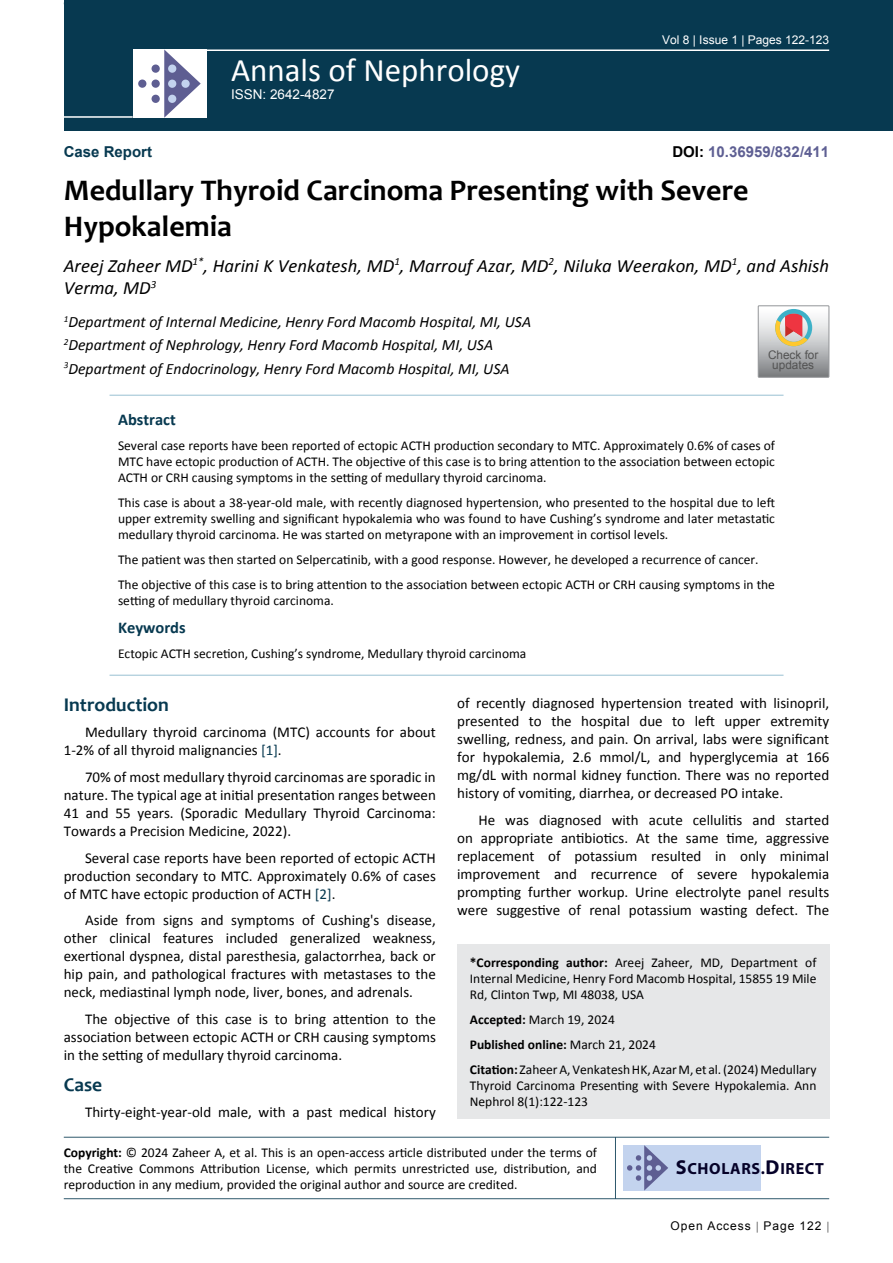
<style>
.page{position:relative;width:893px;height:1263px;background:#fff}
.page>*{position:absolute;margin:0;border:0;box-sizing:border-box;transform-origin:0 0}
.t1{font:33px "Calibri";color:#fff}
.t2{font:700 30px/36px "Candara";color:#000}
.t3{font:700 19.5px "Candara";color:#073950}
.t4{font:italic 18.75px/22.5px "Calibri";color:#000}
.t5{font:700 16.5px "Calibri";color:#073950}
.t6{font:700 16.2px "Myriad Pro";letter-spacing:.04em;color:#050128}
.t7{font:italic 15.75px/23.1px "Calibri";color:#000}
.t8{font:15px/18px "Calibri";color:#000;text-align:justify}
.t9{font:700 15px "Arial";color:#5e5f93}
.t10{font:700 15px "Arial";color:#073950}
.t11{font:13.5px/16.2px "Calibri";color:#000;text-align:justify}
.t12{font:13.5px "Arial";color:#fff}
.t13{font:12px "Arial";color:#fff}
.t14{font:12px "Arial";letter-spacing:.08em;color:#000}
.t15{font:11.85px/10.2px "Arial";color:#535353;text-align:center}
.s1{color:#000}
.s2{color:#073950}
.s3{font-weight:700}
.s4{font-size:20.25px}
</style>
<div class="page">
<div style="left:64px;top:0;width:829px;height:131px;background:#073950"></div>
<div style="left:457px;top:944px;width:372px;height:175px;background:#e6e7e8"></div>
<hr style="left:64px;top:1137px;width:765px;height:1px;background:#073950">
<hr style="left:64px;top:1198px;width:765px;height:1px;background:#073950">
<hr style="left:615px;top:1137px;width:1px;height:62px;background:#073950">
<hr style="left:204px;top:49px;width:625px;height:2px;background:#fff">
<hr style="left:64px;top:116px;width:69px;height:2px;background:#fff">
<div style="left:133px;top:49px;width:74px;height:69px;background:#fff"></div>
<svg style="left:164px;top:49px;width:37px;height:69px"></svg>
<div style="left:152px;top:65px;width:8px;height:8px;background:#5e5e92;border-radius:50%"></div>
<div style="left:138px;top:80px;width:8px;height:8px;background:#5e5e92;border-radius:50%"></div>
<div style="left:152px;top:80px;width:8px;height:8px;background:#5e5e92;border-radius:50%"></div>
<div style="left:168px;top:80px;width:8px;height:8px;background:#c3d3ee;border-radius:50%"></div>
<div style="left:181px;top:80px;width:9px;height:8px;background:#c3d3ee;border-radius:50%"></div>
<div style="left:168px;top:95px;width:8px;height:8px;background:#c3d3ee;border-radius:50%"></div>
<div style="left:168px;top:65px;width:8px;height:8px;background:#c3d3ee;border-radius:50%"></div>
<div style="left:152px;top:95px;width:8px;height:8px;background:#5e5e92;border-radius:50%"></div>
<div style="left:623px;top:1145px;width:138px;height:45px;background:#c3d3ee"></div>
<svg style="left:627px;top:1145px;width:41px;height:45px"></svg>
<hr style="left:110px;top:395px;width:673px;height:1px;background:#98c0d2">
<hr style="left:110px;top:675px;width:673px;height:1px;background:#98c0d2">
<div style="left:758px;top:305px;width:71px;height:73px;border:1px solid #939598"></div>
<svg style="left:758px;top:306px;width:71px;height:71px;background:#bdb6b3"></svg>
<h1 class="t1" style="left:231px;top:49px;width:291px">Annals of Nephrology</h1>
<p class="t12" style="left:231px;top:86px;width:105px">ISSN: 2642-4827</p>
<p class="t13" style="left:662px;top:32px;width:169px">Vol 8 | Issue 1 | Pages 122-123</p>
<p class="t10" style="left:64px;top:142px;width:90px">Case Report</p>
<p class="t9" style="left:672px;top:142px;width:158px"><span class="s1">DOI:</span> 10.36959/832/411</p>
<h2 class="t2" style="left:64px;top:172px;width:686px">Medullary Thyroid Carcinoma Presenting with Severe<br>Hypokalemia</h2>
<p class="t4" style="left:64px;top:253px;width:767px">Areej Zaheer MD<sup>1*</sup>, Harini K Venkatesh, MD<sup>1</sup>, Marrouf Azar, MD<sup>2</sup>, Niluka Weerakon, MD<sup>1</sup>, and Ashish<br>Verma, MD<sup>3</sup></p>
<p class="t7" style="left:64px;top:310px;width:469px"><sup>1</sup>Department of Internal Medicine, Henry Ford Macomb Hospital, MI, USA<br><sup>2</sup>Department of Nephrology, Henry Ford Macomb Hospital, MI, USA<br><sup>3</sup>Department of Endocrinology, Henry Ford Macomb Hospital, MI, USA</p>
<p class="t15" style="left:768px;top:350px;width:52px">Check for updates</p>
<p class="t5" style="left:118px;top:409px;width:59px">Abstract</p>
<p class="t11" style="left:118px;top:437px;width:658px">Several case reports have been reported of ectopic ACTH production secondary to MTC. Approximately 0.6% of cases of MTC have ectopic production of ACTH. The objective of this case is to bring attention to the association between ectopic ACTH or CRH causing symptoms in the setting of medullary thyroid carcinoma.</p>
<p class="t11" style="left:118px;top:494px;width:658px">This case is about a 38-year-old male, with recently diagnosed hypertension, who presented to the hospital due to left upper extremity swelling and significant hypokalemia who was found to have Cushing’s syndrome and later metastatic medullary thyroid carcinoma. He was started on metyrapone with an improvement in cortisol levels.</p>
<p class="t11" style="left:118px;top:547px;width:658px;line-height:24.8px">The patient was then started on Selpercatinib, with a good response. However, he developed a recurrence of cancer.<br>The objective of this case is to bring attention to the association between ectopic ACTH or CRH causing symptoms in the</p>
<p class="t11" style="left:118px;top:592px;width:217px">setting of medullary thyroid carcinoma.</p>
<p class="t5" style="left:118px;top:617px;width:69px">Keywords</p>
<p class="t11" style="left:118px;top:645px;width:410px">Ectopic ACTH secretion, Cushing’s syndrome, Medullary thyroid carcinoma</p>
<h3 class="t3" style="left:64px;top:692px;width:107px">Introduction</h3>
<p class="t8" style="left:64px;top:723px;width:374px;text-indent:21px">Medullary thyroid carcinoma (MTC) accounts for about<br>1-2% of all thyroid malignancies <span class="s2">[1]</span>.</p>
<p class="t8" style="left:64px;top:768px;width:374px;text-indent:21px">70% of most medullary thyroid carcinomas are sporadic in nature. The typical age at initial presentation ranges between 41 and 55 years. (Sporadic Medullary Thyroid Carcinoma:<br>Towards a Precision Medicine, 2022).</p>
<p class="t8" style="left:64px;top:848px;width:374px;text-indent:21px">Several case reports have been reported of ectopic ACTH production secondary to MTC. Approximately 0.6% of cases of MTC have ectopic production of ACTH <span class="s2">[2]</span>.</p>
<p class="t8" style="left:64px;top:911px;width:374px;text-indent:21px">Aside from signs and symptoms of Cushing's disease, other clinical features included generalized weakness, exertional dyspnea, distal paresthesia, galactorrhea, back or hip pain, and pathological fractures with metastases to the neck, mediastinal lymph node, liver, bones, and adrenals.</p>
<p class="t8" style="left:64px;top:1009px;width:374px;text-indent:21px">The objective of this case is to bring attention to the association between ectopic ACTH or CRH causing symptoms in the setting of medullary thyroid carcinoma.</p>
<h3 class="t3" style="left:64px;top:1072px;width:40px">Case</h3>
<p class="t8" style="left:85px;top:1103px;width:352px">Thirty-eight-year-old male, with a past medical history</p>
<p class="t8" style="left:457px;top:694px;width:374px">of recently diagnosed hypertension treated with lisinopril, presented to the hospital due to left upper extremity swelling, redness, and pain. On arrival, labs were significant for hypokalemia, 2.6 mmol/L, and hyperglycemia at 166 mg/dL with normal kidney function. There was no reported history of vomiting, diarrhea, or decreased PO intake.</p>
<p class="t8" style="left:457px;top:811px;width:374px;text-indent:21px">He was diagnosed with acute cellulitis and started on appropriate antibiotics. At the same time, aggressive replacement of potassium resulted in only minimal improvement and recurrence of severe hypokalemia prompting further workup. Urine electrolyte panel results were suggestive of renal potassium wasting defect. The</p>
<p class="t11" style="left:470px;top:954px;width:348px"><span class="s3">*Corresponding author:</span> Areej Zaheer, MD, Department of Internal Medicine, Henry Ford Macomb Hospital, 15855 19 Mile Rd, Clinton Twp, MI 48038, USA</p>
<p class="t11" style="left:470px;top:1007px;width:348px;line-height:24.8px;text-align:left"><span class="s3">Accepted:</span> March 19, 2024<br><span class="s3">Published online:</span> March 21, 2024<br><span class="s3">Citation:</span> Zaheer A, Venkatesh HK, Azar M, et al. (2024) Medullary</p>
<p class="t11" style="left:470px;top:1077px;width:348px">Thyroid Carcinoma Presenting with Severe Hypokalemia. Ann<br>Nephrol 8(1):122-123</p>
<p class="t11" style="left:64px;top:1144px;width:535px"><span class="s3">Copyright:</span> © 2024 Zaheer A, et al. This is an open-access article distributed under the terms of the Creative Commons Attribution License, which permits unrestricted use, distribution, and reproduction in any medium, provided the original author and source are credited.</p>
<p class="t6" style="left:676px;top:1158px;width:150px"><span class="s4">S</span>CHOLARS.<span class="s4">D</span>IRECT</p>
<p class="t14" style="left:670px;top:1218px;width:152px">Open Access Page 122</p>
</div>
